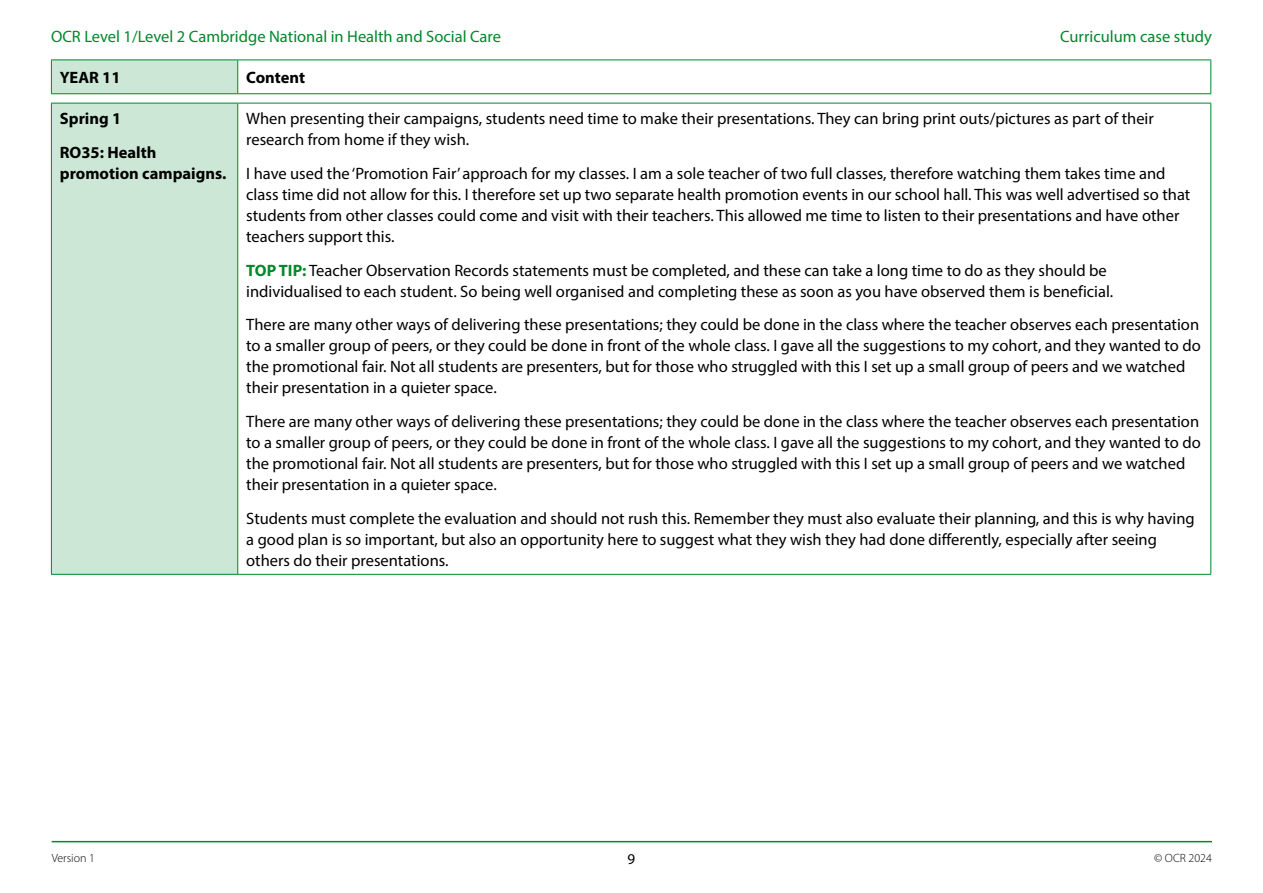
<style>
.page{position:relative;width:1263px;height:893px;background:#fff}
.page>*{position:absolute;margin:0;border:0;box-sizing:border-box;transform-origin:0 0}
.t1{font:16.5px/21px "Myriad Pro";color:#000}
.t2{font:16.5px "Myriad Pro";color:#00882b}
.t3{font:700 16.5px/21px "Myriad Pro";color:#000}
.t4{font:15px "Myriad Pro";color:#000}
.t5{font:300 12px "Myriad Pro";color:#000}
.s1{font-weight:700;color:#00882b}
</style>
<div class="page">
<hr style="left:52px;top:841px;width:1160px;height:1px;background:#00882b">
<div style="left:51px;top:61px;width:187px;height:513px;background:#cce7d5"></div>
<hr style="left:51px;top:60px;width:187px;height:1px;background:#00882b">
<hr style="left:51px;top:60px;width:1px;height:33px;background:#00882b">
<hr style="left:238px;top:60px;width:973px;height:1px;background:#00882b">
<hr style="left:237px;top:60px;width:1px;height:33px;background:#00882b">
<hr style="left:1210px;top:60px;width:1px;height:33px;background:#00882b">
<hr style="left:51px;top:93px;width:187px;height:1px;background:#00882b">
<hr style="left:238px;top:93px;width:973px;height:1px;background:#00882b">
<hr style="left:51px;top:103px;width:187px;height:1px;background:#00882b">
<hr style="left:51px;top:103px;width:1px;height:471px;background:#00882b">
<hr style="left:238px;top:103px;width:973px;height:1px;background:#00882b">
<hr style="left:237px;top:103px;width:1px;height:471px;background:#00882b">
<hr style="left:1210px;top:103px;width:1px;height:471px;background:#00882b">
<hr style="left:51px;top:574px;width:187px;height:1px;background:#00882b">
<hr style="left:238px;top:574px;width:973px;height:1px;background:#00882b">
<p class="t2" style="left:51px;top:26px;width:451px">OCR Level 1/Level 2 Cambridge National in Health and Social Care</p>
<p class="t2" style="left:1060px;top:26px;width:153px">Curriculum case study</p>
<p class="t3" style="left:60px;top:66px;width:62px">YEAR 11</p>
<p class="t3" style="left:246px;top:66px;width:60px">Content</p>
<p class="t3" style="left:60px;top:107px;width:63px">Spring 1</p>
<p class="t3" style="left:60px;top:141px;width:168px">RO35: Health promotion campaigns.</p>
<p class="t1" style="left:246px;top:108px;width:909px">When presenting their campaigns, students need time to make their presentations. They can bring print outs/pictures as part of their research from home if they wish.</p>
<p class="t1" style="left:246px;top:162px;width:945px">I have used the ‘Promotion Fair’ approach for my classes. I am a sole teacher of two full classes, therefore watching them takes time and class time did not allow for this. I therefore set up two separate health promotion events in our school hall. This was well advertised so that students from other classes could come and visit with their teachers. This allowed me time to listen to their presentations and have other teachers support this.</p>
<p class="t1" style="left:246px;top:259px;width:868px"><span class="s1">TOP TIP:</span> Teacher Observation Records statements must be completed, and these can take a long time to do as they should be individualised to each student. So being well organised and completing these as soon as you have observed them is beneficial.</p>
<p class="t1" style="left:246px;top:314px;width:956px">There are many other ways of delivering these presentations; they could be done in the class where the teacher observes each presentation to a smaller group of peers, or they could be done in front of the whole class. I gave all the suggestions to my cohort, and they wanted to do the promotional fair. Not all students are presenters, but for those who struggled with this I set up a small group of peers and we watched their presentation in a quieter space.</p>
<p class="t1" style="left:246px;top:411px;width:956px">There are many other ways of delivering these presentations; they could be done in the class where the teacher observes each presentation to a smaller group of peers, or they could be done in front of the whole class. I gave all the suggestions to my cohort, and they wanted to do the promotional fair. Not all students are presenters, but for those who struggled with this I set up a small group of peers and we watched their presentation in a quieter space.</p>
<p class="t1" style="left:246px;top:507px;width:950px">Students must complete the evaluation and should not rush this. Remember they must also evaluate their planning, and this is why having a good plan is so important, but also an opportunity here to suggest what they wish they had done differently, especially after seeing others do their presentations.</p>
<p class="t5" style="left:52px;top:850px;width:45px">Version 1</p>
<p class="t4" style="left:628px;top:849px;width:9px">9</p>
<p class="t5" style="left:1154px;top:850px;width:59px">© OCR 2024</p>
</div>
